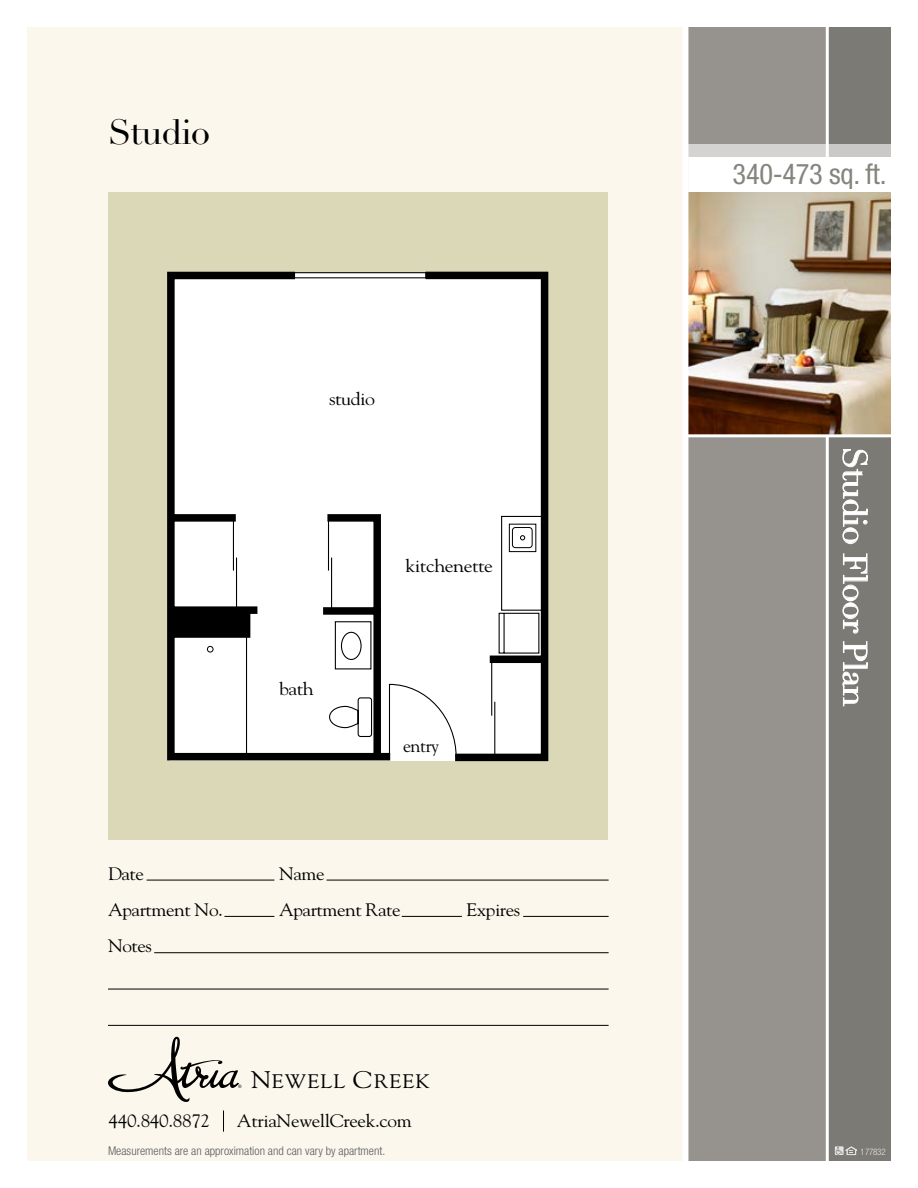
<style>
.page{position:relative;width:918px;height:1188px;background:#fff}
.page>*{position:absolute;margin:0;border:0;box-sizing:border-box;transform-origin:0 0}
.t1{font:34.5px "Didot LT Std";letter-spacing:-.025em;color:#000}
.t2{font:33px "Didot LT Std";letter-spacing:-.025em;color:#fff}
.t3{font:condensed 28.5px "Helvetica Neue LT Std";letter-spacing:-.01em;color:#85847d}
.t4{font:19.5px "Goudy Std";letter-spacing:.05em;color:#000;scale:1.1 1}
.t5{font:18px "Goudy Std";letter-spacing:-.025em;color:#000;scale:1.07 1}
.t6{font:18px "Goudy Std";letter-spacing:-.025em;color:#000;scale:1.1 1}
.t7{font:18px "Goudy Std";letter-spacing:-.025em;color:#000}
.t8{font:300 condensed 12px "Helvetica Neue LT Std";color:#5c5d61}
.t9{font:300 condensed 9px "Helvetica Neue LT Std";letter-spacing:-.025em;color:#fff}
.s1{font-size:24px}
</style>
<div class="page">
<div style="left:27px;top:27px;width:661px;height:1134px;background:#fbf7ec"></div>
<div style="left:688px;top:202px;width:141px;height:959px;background:#96938e"></div>
<div style="left:688px;top:27px;width:141px;height:130px;background:#96938e"></div>
<div style="left:827px;top:199px;width:64px;height:962px;background:#7b7a75"></div>
<div style="left:827px;top:27px;width:64px;height:130px;background:#7b7a75"></div>
<hr style="left:826px;top:427px;width:3px;height:761px;background:#fff">
<hr style="left:826px;top:0;width:3px;height:158px;background:#fff">
<img style="left:688px;top:193px;width:203px;height:241px">
<div style="left:688px;top:145px;width:203px;height:12px;background:#d5d3d1"></div>
<div style="left:682px;top:0;width:6px;height:1188px;background:#fff"></div>
<div style="left:109px;top:192px;width:499px;height:648px;background:#dad8b7"></div>
<svg style="left:842px;top:449px;width:26px;height:95px"></svg>
<svg style="left:842px;top:553px;width:26px;height:81px"></svg>
<svg style="left:842px;top:641px;width:26px;height:65px"></svg>
<hr style="left:147px;top:880px;width:127px;height:1px;background:#000">
<hr style="left:327px;top:880px;width:282px;height:1px;background:#000">
<hr style="left:154px;top:952px;width:455px;height:1px;background:#000">
<hr style="left:108px;top:989px;width:501px;height:1px;background:#000">
<hr style="left:224px;top:916px;width:50px;height:1px;background:#000">
<hr style="left:402px;top:916px;width:60px;height:1px;background:#000">
<hr style="left:523px;top:916px;width:86px;height:1px;background:#000">
<hr style="left:108px;top:1025px;width:501px;height:1px;background:#000">
<hr style="left:685px;top:434px;width:233px;height:3px;background:#fff">
<svg style="left:223px;top:1111px;width:1px;height:21px"></svg>
<svg style="left:108px;top:1037px;width:133px;height:65px"></svg>
<svg style="left:835px;top:1146px;width:22px;height:9px"></svg>
<svg style="left:167px;top:271px;width:382px;height:491px;background:#e8e8e8"></svg>
<div style="left:294px;top:272px;width:132px;height:6px;border:1px solid #000"></div>
<svg style="left:245px;top:621px;width:212px;height:138px;background:#e7e7e7"></svg>
<hr style="left:236px;top:558px;width:1px;height:52px;background:#000">
<hr style="left:233px;top:519px;width:1px;height:52px;background:#000">
<hr style="left:328px;top:519px;width:1px;height:52px;background:#000">
<hr style="left:331px;top:558px;width:1px;height:52px;background:#000">
<hr style="left:491px;top:660px;width:1px;height:56px;background:#000">
<hr style="left:494px;top:702px;width:1px;height:55px;background:#000">
<svg style="left:498px;top:515px;width:47px;height:139px;background:#d0d0d0"></svg>
<div style="left:207px;top:646px;width:7px;height:7px;border:1px solid #000;border-radius:50%"></div>
<div style="left:172px;top:610px;width:73px;height:23px;background:#000"></div>
<h1 class="t1" style="left:108px;top:111px;width:104px">Studio</h1>
<p class="t6" style="left:329px;top:388px;width:43px">studio</p>
<p class="t6" style="left:279px;top:678px;width:33px">bath</p>
<p class="t6" style="left:406px;top:554px;width:81px">kitchenette</p>
<p class="t7" style="left:403px;top:735px;width:38px">entry</p>
<p class="t5" style="left:108px;top:862px;width:35px">Date</p>
<p class="t5" style="left:279px;top:862px;width:44px">Name</p>
<p class="t5" style="left:108px;top:898px;width:109px">Apartment No.</p>
<p class="t5" style="left:279px;top:898px;width:115px">Apartment Rate</p>
<p class="t5" style="left:467px;top:898px;width:52px">Expires</p>
<p class="t5" style="left:108px;top:934px;width:43px">Notes</p>
<p class="t4" style="left:251px;top:1069px;width:164px"><span class="s1">N</span>EWELL <span class="s1">C</span>REEK</p>
<p class="t5" style="left:109px;top:1110px;width:97px">440.840.8872</p>
<p class="t5" style="left:237px;top:1110px;width:165px">AtriaNewellCreek.com</p>
<h3 class="t3" style="left:733px;top:157px;width:155px">340-473 sq. ft.</h3>
<h2 class="t2" style="left:875px;top:447px;width:261px;rotate:90deg">Studio Floor Plan</h2>
<p class="t8" style="left:108px;top:1144px;width:279px">Measurements are an approximation and can vary by apartment.</p>
<p class="t9" style="left:861px;top:1147px;width:26px">177832</p>
</div>
